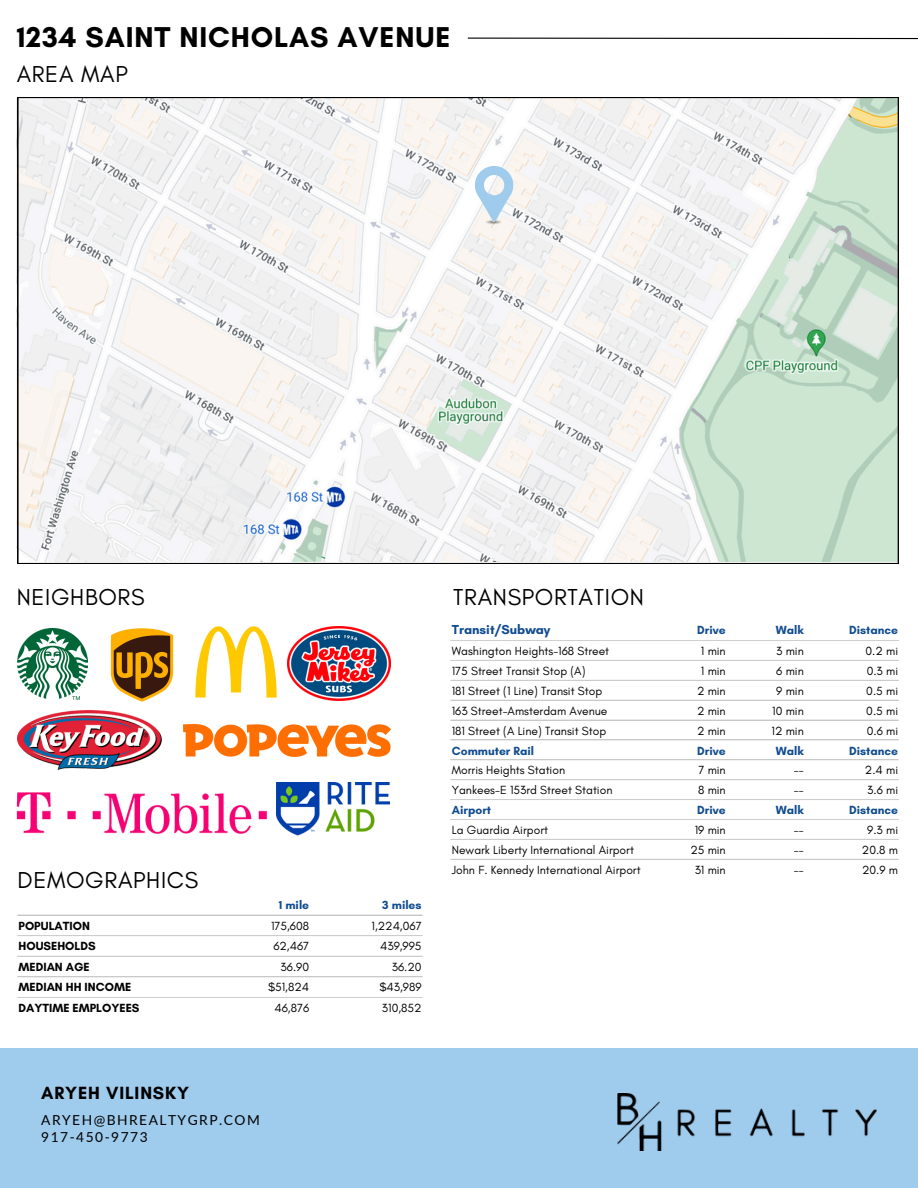
<style>
.page{position:relative;width:918px;height:1188px;background:#fff}
.page>*{position:absolute;margin:0;border:0;box-sizing:border-box;transform-origin:0 0}
.t1{font:700 29.25px "Glacial Indifference";letter-spacing:.03em;color:#000}
.t2{font:23.55px "Glacial Indifference";letter-spacing:.03em;color:#000}
.t3{font:700 18px "Glacial Indifference";letter-spacing:.045em;color:#000}
.t4{font:13.8px "Lato";letter-spacing:.11em;color:#000}
.t5{font:700 13.2px "Glacial Indifference";color:#104c8f}
.t6{font:12px "Glacial Indifference";color:#000}
.t7{font:700 12px "Glacial Indifference";color:#104c8f}
.t8{font:700 12px "Glacial Indifference";color:#000}
</style>
<div class="page">
<svg style="left:467px;top:37px;width:451px;height:3px"></svg>
<div style="left:0;top:1049px;width:918px;height:139px;background:#9fcbed"></div>
<img style="left:618px;top:1094px;width:258px;height:56px">
<hr style="left:451px;top:640px;width:448px;height:1px;background:#cfcfcf">
<hr style="left:451px;top:660px;width:448px;height:1px;background:#cfcfcf">
<hr style="left:451px;top:680px;width:448px;height:1px;background:#cfcfcf">
<hr style="left:451px;top:700px;width:448px;height:1px;background:#cfcfcf">
<hr style="left:451px;top:720px;width:448px;height:1px;background:#cfcfcf">
<hr style="left:451px;top:739px;width:448px;height:1px;background:#cfcfcf">
<hr style="left:451px;top:759px;width:448px;height:1px;background:#cfcfcf">
<hr style="left:451px;top:779px;width:448px;height:1px;background:#cfcfcf">
<hr style="left:451px;top:799px;width:448px;height:1px;background:#cfcfcf">
<hr style="left:451px;top:819px;width:448px;height:1px;background:#cfcfcf">
<hr style="left:451px;top:839px;width:448px;height:1px;background:#cfcfcf">
<hr style="left:451px;top:859px;width:448px;height:1px;background:#cfcfcf">
<hr style="left:17px;top:915px;width:405px;height:1px;background:#cfcfcf">
<hr style="left:17px;top:935px;width:405px;height:1px;background:#cfcfcf">
<hr style="left:17px;top:956px;width:405px;height:1px;background:#cfcfcf">
<hr style="left:17px;top:976px;width:405px;height:1px;background:#cfcfcf">
<hr style="left:17px;top:997px;width:405px;height:1px;background:#cfcfcf">
<img style="left:288px;top:626px;width:102px;height:74px">
<img style="left:17px;top:629px;width:70px;height:71px">
<img style="left:110px;top:628px;width:63px;height:74px">
<img style="left:17px;top:711px;width:144px;height:58px">
<img style="left:184px;top:723px;width:207px;height:34px">
<img style="left:277px;top:783px;width:112px;height:53px">
<img style="left:196px;top:626px;width:81px;height:71px">
<img style="left:17px;top:793px;width:249px;height:41px">
<svg style="left:17px;top:97px;width:881px;height:467px"></svg>
<p class="t1" style="left:17px;top:19px;width:435px">1234 SAINT NICHOLAS AVENUE</p>
<p class="t2" style="left:17px;top:60px;width:113px">AREA MAP</p>
<p class="t2" style="left:17px;top:583px;width:129px">NEIGHBORS</p>
<p class="t2" style="left:17px;top:865px;width:182px">DEMOGRAPHICS</p>
<p class="t7" style="left:279px;top:897px;width:32px">1 mile</p>
<p class="t7" style="left:382px;top:897px;width:41px">3 miles</p>
<p class="t8" style="left:19px;top:918px;width:73px">POPULATION</p>
<p class="t6" style="left:271px;top:918px;width:40px">175,608</p>
<p class="t6" style="left:372px;top:918px;width:52px">1,224,067</p>
<p class="t8" style="left:19px;top:939px;width:79px">HOUSEHOLDS</p>
<p class="t6" style="left:273px;top:939px;width:37px">62,467</p>
<p class="t6" style="left:380px;top:939px;width:43px">439,995</p>
<p class="t8" style="left:19px;top:959px;width:73px">MEDIAN AGE</p>
<p class="t6" style="left:281px;top:959px;width:30px">36.90</p>
<p class="t6" style="left:392px;top:959px;width:31px">36.20</p>
<p class="t8" style="left:19px;top:980px;width:114px">MEDIAN HH INCOME</p>
<p class="t6" style="left:268px;top:980px;width:43px">$51,824</p>
<p class="t6" style="left:379px;top:980px;width:44px">$43,989</p>
<p class="t8" style="left:19px;top:1001px;width:122px">DAYTIME EMPLOYEES</p>
<p class="t6" style="left:274px;top:1001px;width:36px">46,876</p>
<p class="t6" style="left:382px;top:1001px;width:41px">310,852</p>
<p class="t3" style="left:41px;top:1082px;width:149px">ARYEH VILINSKY</p>
<p class="t4" style="left:41px;top:1111px;width:220px">ARYEH@BHREALTYGRP.COM</p>
<p class="t4" style="left:41px;top:1128px;width:108px">917-450-9773</p>
<p class="t2" style="left:453px;top:583px;width:192px">TRANSPORTATION</p>
<h1 class="t5" style="left:452px;top:622px;width:100px">Transit/Subway</h1>
<p class="t7" style="left:697px;top:623px;width:30px">Drive</p>
<h2 class="t7" style="left:776px;top:623px;width:30px">Walk</h2>
<p class="t7" style="left:849px;top:623px;width:50px">Distance</p>
<p class="t6" style="left:452px;top:644px;width:159px">Washington Heights-168 Street</p>
<h2 class="t6" style="left:701px;top:644px;width:26px">1 min</h2>
<p class="t6" style="left:776px;top:644px;width:29px">3 min</p>
<p class="t6" style="left:866px;top:644px;width:34px">0.2 mi</p>
<p class="t6" style="left:452px;top:664px;width:135px">175 Street Transit Stop (A)</p>
<p class="t6" style="left:701px;top:664px;width:26px">1 min</p>
<p class="t6" style="left:776px;top:664px;width:29px">6 min</p>
<p class="t6" style="left:867px;top:664px;width:33px">0.3 mi</p>
<p class="t6" style="left:452px;top:684px;width:152px">181 Street (1 Line) Transit Stop</p>
<p class="t6" style="left:697px;top:684px;width:30px">2 min</p>
<h2 class="t6" style="left:776px;top:684px;width:29px">9 min</h2>
<p class="t6" style="left:866px;top:684px;width:33px">0.5 mi</p>
<p class="t6" style="left:452px;top:703px;width:157px">163 Street-Amsterdam Avenue</p>
<p class="t6" style="left:697px;top:703px;width:30px">2 min</p>
<p class="t6" style="left:772px;top:703px;width:33px">10 min</p>
<p class="t6" style="left:866px;top:703px;width:33px">0.5 mi</p>
<p class="t6" style="left:452px;top:723px;width:156px">181 Street (A Line) Transit Stop</p>
<p class="t6" style="left:697px;top:723px;width:30px">2 min</p>
<p class="t6" style="left:772px;top:723px;width:34px">12 min</p>
<p class="t6" style="left:867px;top:723px;width:33px">0.6 mi</p>
<p class="t7" style="left:452px;top:743px;width:84px">Commuter Rail</p>
<p class="t7" style="left:697px;top:743px;width:30px">Drive</p>
<p class="t7" style="left:776px;top:743px;width:30px">Walk</p>
<p class="t7" style="left:849px;top:743px;width:50px">Distance</p>
<p class="t6" style="left:452px;top:763px;width:115px">Morris Heights Station</p>
<p class="t6" style="left:698px;top:763px;width:29px">7 min</p>
<p class="t6" style="left:794px;top:763px;width:11px">--</p>
<p class="t6" style="left:865px;top:763px;width:35px">2.4 mi</p>
<h2 class="t6" style="left:452px;top:783px;width:162px">Yankees-E 153rd Street Station</h2>
<p class="t6" style="left:698px;top:783px;width:29px">8 min</p>
<p class="t6" style="left:794px;top:783px;width:11px">--</p>
<p class="t6" style="left:867px;top:783px;width:32px">3.6 mi</p>
<p class="t7" style="left:452px;top:803px;width:41px">Airport</p>
<p class="t7" style="left:697px;top:803px;width:30px">Drive</p>
<p class="t7" style="left:776px;top:803px;width:30px">Walk</p>
<p class="t7" style="left:849px;top:803px;width:50px">Distance</p>
<p class="t6" style="left:452px;top:823px;width:98px">La Guardia Airport</p>
<p class="t6" style="left:695px;top:823px;width:32px">19 min</p>
<p class="t6" style="left:794px;top:823px;width:11px">--</p>
<p class="t6" style="left:867px;top:823px;width:32px">9.3 mi</p>
<p class="t6" style="left:452px;top:843px;width:184px">Newark Liberty International Airport</p>
<p class="t6" style="left:690px;top:843px;width:37px">25 min</p>
<p class="t6" style="left:794px;top:843px;width:11px">--</p>
<p class="t6" style="left:862px;top:843px;width:38px">20.8 m</p>
<p class="t6" style="left:452px;top:862px;width:190px">John F. Kennedy International Airport</p>
<p class="t6" style="left:695px;top:862px;width:33px">31 min</p>
<p class="t6" style="left:794px;top:862px;width:11px">--</p>
<p class="t6" style="left:862px;top:862px;width:37px">20.9 m</p>
</div>
